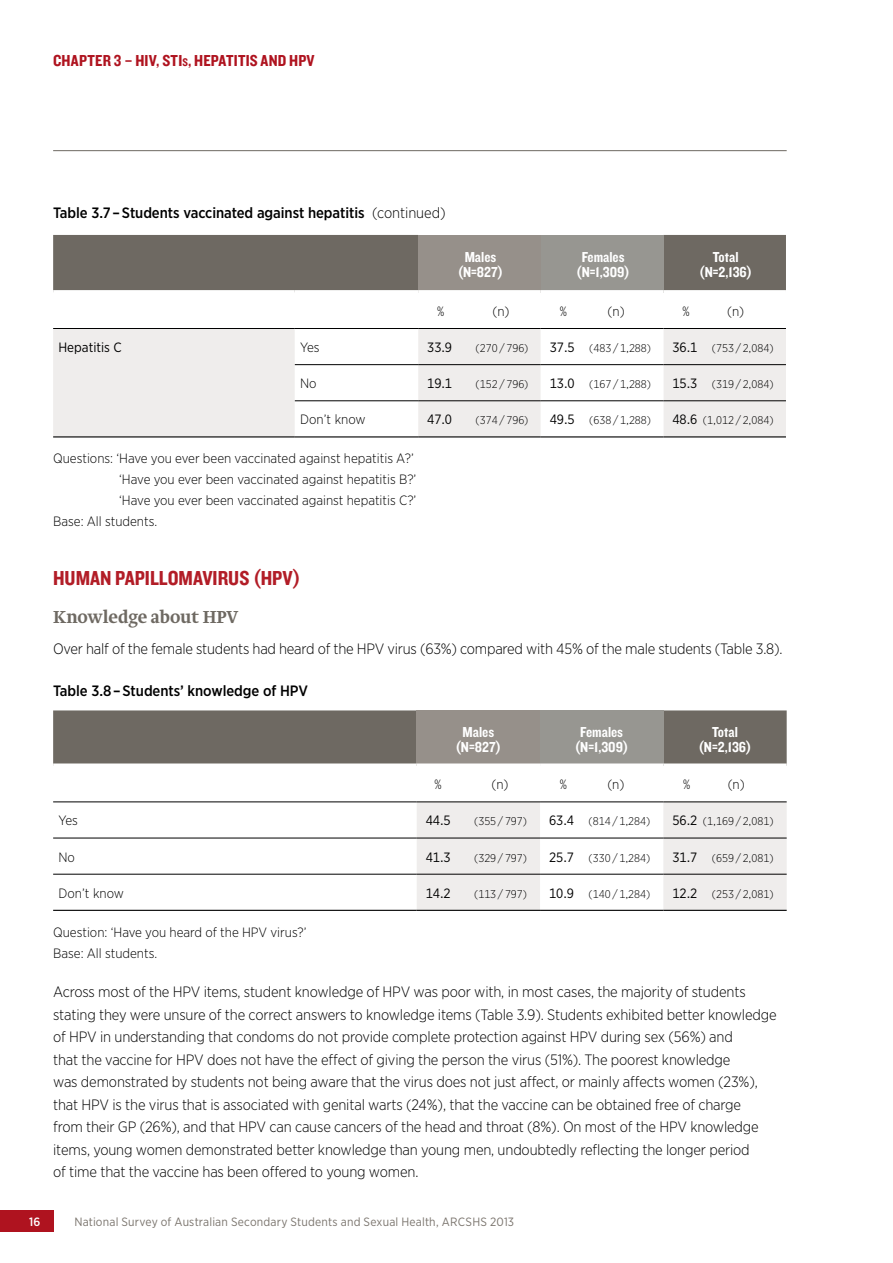
<style>
.page{position:relative;width:893px;height:1263px;background:#fff}
.page>*{position:absolute;margin:0;border:0;box-sizing:border-box;transform-origin:0 0}
.t1{font:21px "Knockout 50 Welterweight";color:#b21d27}
.t2{font:500 18px "Brioni Std";color:#6e6962}
.t3{font:16.5px "Knockout 50 Welterweight";letter-spacing:.015em;color:#af131f}
.t4{font:300 15px/22.5px "Gotham Narrow";letter-spacing:-.01em;color:#000}
.t5{font:500 15px "Gotham Narrow";letter-spacing:-.005em;color:#000}
.t6{font:15px/15px "Knockout 50 Welterweight";color:#fff;text-align:center}
.t7{font:300 13.5px/21px "Gotham Narrow";color:#000}
.t8{font:13.5px "Gotham Narrow";color:#000}
.t9{font:12px "Gotham Narrow";letter-spacing:.015em;color:#7b756e}
.t10{font:500 12px "Gotham Narrow";color:#fff}
.t11{font:300 11.25px "Gotham Narrow";color:#000}
.s1{font-size:11.55px}
.s2{font-weight:300}
.s3{font-weight:400;font-size:13.5px}
</style>
<div class="page">
<div style="left:0;top:1211px;width:53px;height:21px;background:#af131f"></div>
<hr style="left:53px;top:150px;width:734px;height:1px;background:#6e6962">
<div style="left:53px;top:235px;width:733px;height:55px;background:#6e6962"></div>
<div style="left:418px;top:235px;width:123px;height:57px;background:#96908a"></div>
<div style="left:541px;top:235px;width:122px;height:57px;background:#979691"></div>
<div style="left:53px;top:329px;width:733px;height:107px;background:#efedec"></div>
<svg style="left:295px;top:329px;width:368px;height:107px"></svg>
<hr style="left:295px;top:364px;width:123px;height:1px;background:#000">
<hr style="left:418px;top:364px;width:123px;height:1px;background:#000">
<hr style="left:541px;top:364px;width:122px;height:1px;background:#000">
<hr style="left:663px;top:364px;width:123px;height:1px;background:#000">
<hr style="left:295px;top:400px;width:123px;height:1px;background:#000">
<hr style="left:418px;top:400px;width:123px;height:1px;background:#000">
<hr style="left:541px;top:400px;width:122px;height:1px;background:#000">
<hr style="left:663px;top:400px;width:123px;height:1px;background:#000">
<hr style="left:53px;top:436px;width:242px;height:1px;background:#000">
<hr style="left:295px;top:436px;width:123px;height:1px;background:#000">
<hr style="left:418px;top:436px;width:123px;height:1px;background:#000">
<hr style="left:541px;top:436px;width:122px;height:1px;background:#000">
<hr style="left:663px;top:436px;width:123px;height:1px;background:#000">
<div style="left:418px;top:290px;width:123px;height:5px;background:#fff"></div>
<div style="left:541px;top:290px;width:122px;height:5px;background:#fff"></div>
<hr style="left:53px;top:328px;width:242px;height:1px;background:#000">
<hr style="left:295px;top:328px;width:123px;height:1px;background:#000">
<hr style="left:418px;top:328px;width:123px;height:1px;background:#000">
<hr style="left:541px;top:328px;width:122px;height:1px;background:#000">
<hr style="left:663px;top:328px;width:123px;height:1px;background:#000">
<div style="left:53px;top:710px;width:734px;height:53px;background:#6e6962"></div>
<div style="left:417px;top:710px;width:123px;height:56px;background:#96908a"></div>
<div style="left:540px;top:710px;width:123px;height:56px;background:#979691"></div>
<svg style="left:53px;top:837px;width:364px;height:73px"></svg>
<svg style="left:417px;top:803px;width:370px;height:107px"></svg>
<hr style="left:53px;top:838px;width:364px;height:1px;background:#000">
<hr style="left:540px;top:838px;width:123px;height:1px;background:#000">
<hr style="left:53px;top:874px;width:364px;height:1px;background:#000">
<hr style="left:540px;top:874px;width:123px;height:1px;background:#000">
<hr style="left:417px;top:838px;width:123px;height:1px;background:#000">
<hr style="left:417px;top:874px;width:123px;height:1px;background:#000">
<hr style="left:663px;top:838px;width:124px;height:1px;background:#000">
<hr style="left:663px;top:874px;width:124px;height:1px;background:#000">
<hr style="left:53px;top:910px;width:364px;height:1px;background:#000">
<hr style="left:417px;top:910px;width:123px;height:1px;background:#000">
<hr style="left:540px;top:910px;width:123px;height:1px;background:#000">
<hr style="left:663px;top:910px;width:124px;height:1px;background:#000">
<div style="left:417px;top:763px;width:123px;height:5px;background:#fff"></div>
<div style="left:540px;top:763px;width:123px;height:5px;background:#fff"></div>
<hr style="left:53px;top:802px;width:364px;height:1px;background:#000">
<hr style="left:417px;top:802px;width:123px;height:1px;background:#000">
<hr style="left:540px;top:802px;width:123px;height:1px;background:#000">
<hr style="left:663px;top:802px;width:124px;height:1px;background:#000">
<p class="t3" style="left:53px;top:50px;width:263px">CHAPTER 3 – HIV, STI<span class="s1">s</span>, HEPATITIS AND HPV</p>
<p class="t5" style="left:53px;top:203px;width:394px">Table 3.7 – Students vaccinated against hepatitis <span class="s2">(continued)</span></p>
<p class="t6" style="left:458px;top:249px;width:47px">Males (N=827)</p>
<p class="t6" style="left:576px;top:249px;width:55px">Females (N=1,309)</p>
<p class="t6" style="left:699px;top:249px;width:54px">Total (N=2,136)</p>
<p class="t7" style="left:437px;top:300px;width:9px">%</p>
<p class="t7" style="left:492px;top:300px;width:19px">(n)</p>
<p class="t7" style="left:560px;top:300px;width:9px">%</p>
<p class="t7" style="left:608px;top:300px;width:19px">(n)</p>
<p class="t7" style="left:682px;top:300px;width:9px">%</p>
<p class="t7" style="left:727px;top:300px;width:19px">(n)</p>
<p class="t8" style="left:58px;top:339px;width:65px">Hepatitis C</p>
<p class="t7" style="left:300px;top:336px;width:21px">Yes</p>
<p class="t8" style="left:427px;top:339px;width:26px">33.9</p>
<p class="t11" style="left:476px;top:341px;width:54px">(270 / 796)</p>
<p class="t11" style="left:550px;top:341px;width:103px"><span class="s3">37.5</span> (483 / 1,288)</p>
<p class="t11" style="left:672px;top:341px;width:103px"><span class="s3">36.1</span> (753 / 2,084)</p>
<p class="t7" style="left:300px;top:373px;width:18px">No</p>
<p class="t8" style="left:427px;top:375px;width:26px">19.1</p>
<p class="t11" style="left:476px;top:377px;width:54px">(152 / 796)</p>
<p class="t11" style="left:550px;top:377px;width:103px"><span class="s3">13.0</span> (167 / 1,288)</p>
<p class="t11" style="left:672px;top:377px;width:103px"><span class="s3">15.3</span> (319 / 2,084)</p>
<p class="t7" style="left:300px;top:409px;width:67px">Don’t know</p>
<p class="t8" style="left:427px;top:411px;width:26px">47.0</p>
<p class="t11" style="left:476px;top:413px;width:54px">(374 / 796)</p>
<p class="t11" style="left:550px;top:413px;width:103px"><span class="s3">49.5</span> (638 / 1,288)</p>
<p class="t11" style="left:672px;top:413px;width:103px"><span class="s3">48.6</span> (1,012 / 2,084)</p>
<p class="t7" style="left:53px;top:448px;width:362px">Questions: ‘Have you ever been vaccinated against hepatitis A?’</p>
<p class="t7" style="left:119px;top:469px;width:299px">‘Have you ever been vaccinated against hepatitis B?’</p>
<p class="t7" style="left:119px;top:490px;width:299px">‘Have you ever been vaccinated against hepatitis C?’</p>
<p class="t7" style="left:53px;top:511px;width:106px">Base: All students.</p>
<h1 class="t1" style="left:53px;top:564px;width:249px">HUMAN PAPILLOMAVIRUS (HPV)</h1>
<p class="t2" style="left:53px;top:604px;width:187px">Knowledge about HPV</p>
<p class="t4" style="left:53px;top:637px;width:731px">Over half of the female students had heard of the HPV virus (63%) compared with 45% of the male students (Table 3.8).</p>
<p class="t5" style="left:53px;top:681px;width:256px">Table 3.8 – Students’ knowledge of HPV</p>
<p class="t6" style="left:456px;top:724px;width:47px">Males (N=827)</p>
<p class="t6" style="left:575px;top:724px;width:55px">Females (N=1,309)</p>
<p class="t6" style="left:698px;top:724px;width:54px">Total (N=2,136)</p>
<p class="t7" style="left:435px;top:774px;width:9px">%</p>
<p class="t7" style="left:491px;top:774px;width:19px">(n)</p>
<p class="t7" style="left:560px;top:774px;width:9px">%</p>
<p class="t7" style="left:607px;top:774px;width:19px">(n)</p>
<p class="t7" style="left:683px;top:774px;width:9px">%</p>
<p class="t7" style="left:728px;top:774px;width:19px">(n)</p>
<p class="t7" style="left:58px;top:810px;width:21px">Yes</p>
<p class="t8" style="left:426px;top:812px;width:26px">44.5</p>
<p class="t11" style="left:474px;top:814px;width:54px">(355 / 797)</p>
<p class="t11" style="left:549px;top:814px;width:103px"><span class="s3">63.4</span> (814 / 1,284)</p>
<p class="t11" style="left:672px;top:814px;width:103px"><span class="s3">56.2</span> (1,169 / 2,081)</p>
<p class="t7" style="left:58px;top:846px;width:18px">No</p>
<p class="t8" style="left:426px;top:848px;width:26px">41.3</p>
<p class="t11" style="left:474px;top:851px;width:54px">(329 / 797)</p>
<p class="t11" style="left:549px;top:851px;width:103px"><span class="s3">25.7</span> (330 / 1,284)</p>
<p class="t11" style="left:672px;top:851px;width:103px"><span class="s3">31.7</span> (659 / 2,081)</p>
<p class="t7" style="left:58px;top:882px;width:67px">Don’t know</p>
<p class="t8" style="left:426px;top:884px;width:26px">14.2</p>
<p class="t11" style="left:474px;top:887px;width:54px">(113 / 797)</p>
<p class="t11" style="left:549px;top:887px;width:103px"><span class="s3">10.9</span> (140 / 1,284)</p>
<p class="t11" style="left:672px;top:887px;width:103px"><span class="s3">12.2</span> (253 / 2,081)</p>
<p class="t7" style="left:53px;top:921px;width:255px">Question: ‘Have you heard of the HPV virus?’<br>Base: All students.</p>
<p class="t4" style="left:53px;top:980px;width:725px">Across most of the HPV items, student knowledge of HPV was poor with, in most cases, the majority of students stating they were unsure of the correct answers to knowledge items (Table 3.9). Students exhibited better knowledge of HPV in understanding that condoms do not provide complete protection against HPV during sex (56%) and<br>that the vaccine for HPV does not have the effect of giving the person the virus (51%). The poorest knowledge<br>was demonstrated by students not being aware that the virus does not just affect, or mainly affects women (23%), that HPV is the virus that is associated with genital warts (24%), that the vaccine can be obtained free of charge<br>from their GP (26%), and that HPV can cause cancers of the head and throat (8%). On most of the HPV knowledge items, young women demonstrated better knowledge than young men, undoubtedly reflecting the longer period<br>of time that the vaccine has been offered to young women.</p>
<p class="t10" style="left:29px;top:1214px;width:13px">16</p>
<p class="t9" style="left:74px;top:1214px;width:441px">National Survey of Australian Secondary Students and Sexual Health, ARCSHS 2013</p>
</div>
